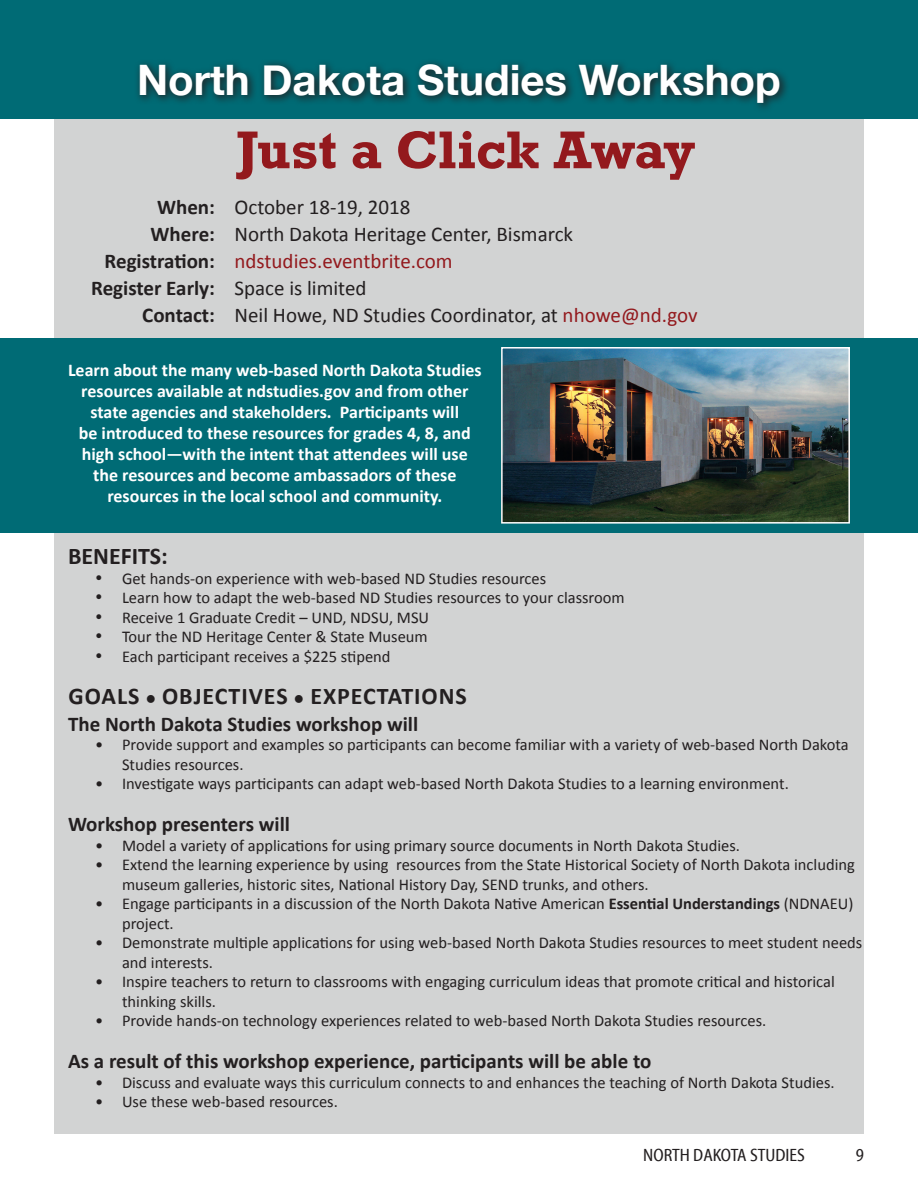
<style>
.page{position:relative;width:918px;height:1188px;background:#fff}
.page>*{position:absolute;margin:0;border:0;box-sizing:border-box;transform-origin:0 0}
.t1{font:700 54px "Rockwell";letter-spacing:-.005em;color:#93191d}
.t2{font:700 42px "Helvetica Neue";color:#fff}
.t3{font:700 24px "Calibri";letter-spacing:.04em;color:#231f20}
.t4{font:700 24px "Calibri";color:#231f20}
.t5{font:700 21px "Calibri";color:#231f20}
.t6{font:21px "Calibri";color:#231f20}
.t7{font:21px "Calibri";color:#93191d}
.t8{font:700 18px/21px "Calibri";color:#fff;text-align:center}
.t9{font:condensed 18px "Myriad Web Pro";color:#231f20}
.t10{font:16.5px/19.5px "Calibri";color:#231f20}
.s1{font-weight:700}
.s2{font-weight:700;color:#231f20}
.s3{font-weight:400}
.s4{color:#93191d}
.s5{font-size:18px}
</style>
<div class="page">
<div style="left:54px;top:54px;width:810px;height:1080px;background:#d2d3d3"></div>
<div style="left:0;top:0;width:918px;height:119px;background:#006b75"></div>
<div style="left:0;top:338px;width:918px;height:194px;background:#006b75"></div>
<svg style="left:137px;top:62px;width:650px;height:46px"></svg>
<img style="left:504px;top:350px;width:343px;height:171px">
<div style="left:501px;top:347px;width:349px;height:177px;border:2px solid #fff"></div>
<h2 class="t2" style="left:137px;top:54px;width:645px">North Dakota Studies Workshop</h2>
<h1 class="t1" style="left:237px;top:117px;width:460px">Just a Click Away</h1>
<p class="t6" style="left:157px;top:194px;width:255px"><span class="s1">When:</span> October 18-19, 2018</p>
<p class="t6" style="left:151px;top:221px;width:424px"><span class="s1">Where:</span> North Dakota Heritage Center, Bismarck</p>
<p class="t7" style="left:105px;top:248px;width:350px"><span class="s2">Registration:</span> ndstudies.eventbrite.com</p>
<p class="t5" style="left:91px;top:275px;width:277px">Register Early: <span class="s3">Space is limited</span></p>
<p class="t6" style="left:142px;top:302px;width:557px"><span class="s1">Contact:</span> Neil Howe, ND Studies Coordinator, at <span class="s4">nhowe@nd.gov</span></p>
<p class="t8" style="left:68px;top:359px;width:415px">Learn about the many web-based North Dakota Studies resources available at ndstudies.gov and from other state agencies and stakeholders. Participants will<br>be introduced to these resources for grades 4, 8, and high school—with the intent that attendees will use the resources and become ambassadors of these resources in the local school and community.</p>
<h3 class="t4" style="left:68px;top:541px;width:101px">BENEFITS:</h3>
<p class="t10" style="left:95px;top:568px;width:453px">• Get hands-on experience with web-based ND Studies resources</p>
<p class="t10" style="left:95px;top:588px;width:531px">• Learn how to adapt the web-based ND Studies resources to your classroom</p>
<p class="t10" style="left:95px;top:607px;width:336px">• Receive 1 Graduate Credit – UND, NDSU, MSU</p>
<p class="t10" style="left:95px;top:627px;width:334px">• Tour the ND Heritage Center &amp; State Museum</p>
<p class="t10" style="left:95px;top:646px;width:297px">• Each participant receives a $225 stipend</p>
<h3 class="t3" style="left:69px;top:680px;width:400px">GOALS <span class="s5">●</span> OBJECTIVES <span class="s5">●</span> EXPECTATIONS</h3>
<p class="t5" style="left:68px;top:710px;width:352px">The North Dakota Studies workshop will</p>
<p class="t10" style="left:122px;top:735px;width:728px;text-indent:-27px">• Provide support and examples so participants can become familiar with a variety of web-based North Dakota<br>Studies resources.</p>
<p class="t10" style="left:95px;top:774px;width:695px">• Investigate ways participants can adapt web-based North Dakota Studies to a learning environment.</p>
<p class="t5" style="left:68px;top:811px;width:223px">Workshop presenters will</p>
<p class="t10" style="left:95px;top:835px;width:647px">• Model a variety of applications for using primary source documents in North Dakota Studies.</p>
<p class="t10" style="left:122px;top:855px;width:734px;text-indent:-27px">• Extend the learning experience by using resources from the State Historical Society of North Dakota including museum galleries, historic sites, National History Day, SEND trunks, and others.</p>
<p class="t10" style="left:122px;top:894px;width:733px;text-indent:-27px">• Engage participants in a discussion of the North Dakota Native American <span class="s1">Essential Understandings</span> (NDNAEU) project.</p>
<p class="t10" style="left:122px;top:933px;width:742px;text-indent:-27px">• Demonstrate multiple applications for using web-based North Dakota Studies resources to meet student needs and interests.</p>
<p class="t10" style="left:122px;top:972px;width:714px;text-indent:-27px">• Inspire teachers to return to classrooms with engaging curriculum ideas that promote critical and historical thinking skills.</p>
<p class="t10" style="left:95px;top:1011px;width:673px">• Provide hands-on technology experiences related to web-based North Dakota Studies resources.</p>
<p class="t5" style="left:68px;top:1048px;width:585px">As a result of this workshop experience, participants will be able to</p>
<p class="t10" style="left:95px;top:1072px;width:741px">• Discuss and evaluate ways this curriculum connects to and enhances the teaching of North Dakota Studies.</p>
<p class="t10" style="left:95px;top:1092px;width:244px">• Use these web-based resources.</p>
<p class="t9" style="left:643px;top:1145px;width:163px">NORTH DAKOTA STUDIES</p>
<p class="t9" style="left:856px;top:1145px;width:10px">9</p>
</div>
